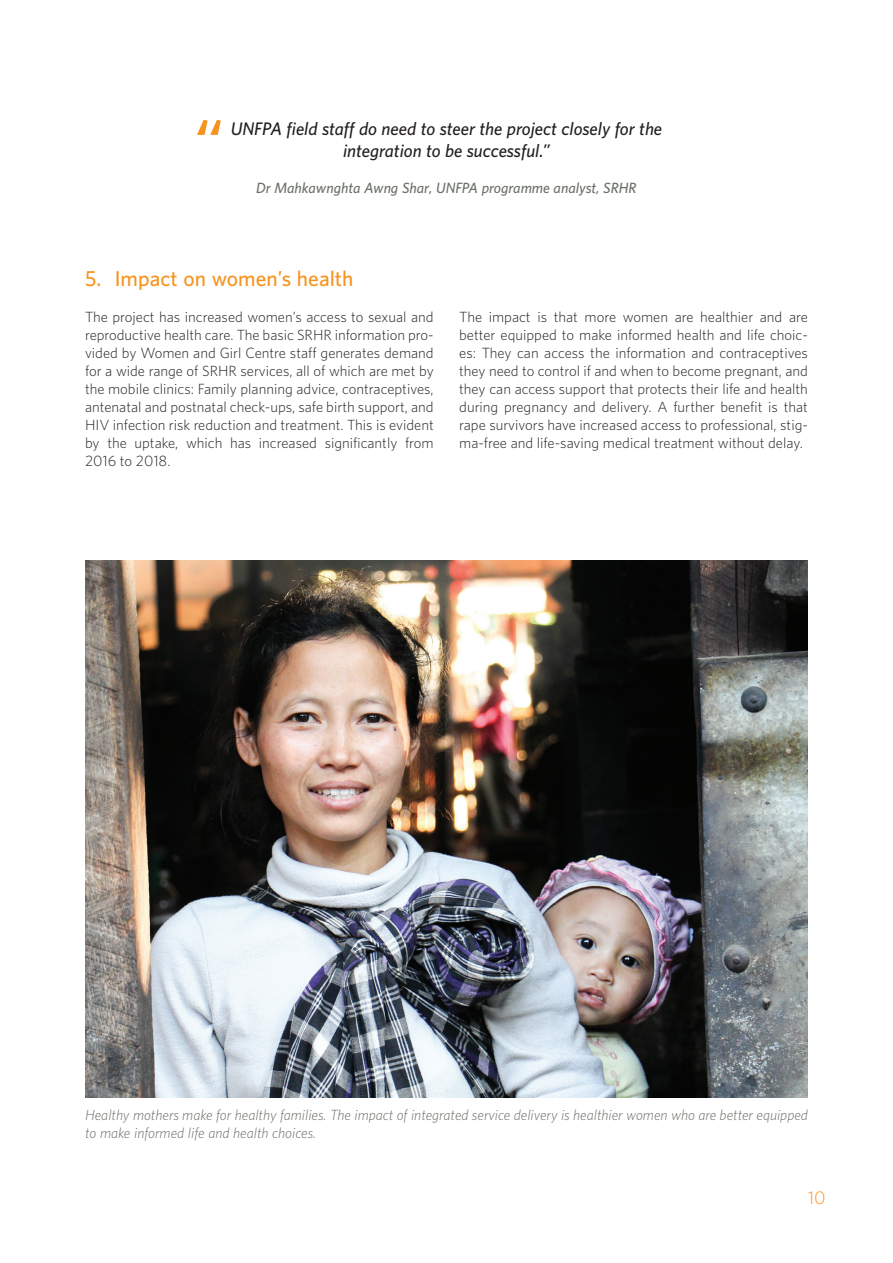
<style>
.page{position:relative;width:893px;height:1263px;background:#fff}
.page>*{position:absolute;margin:0;border:0;box-sizing:border-box;transform-origin:0 0}
.quotes{font:italic 600 66px "UNFPA";color:#f7931d}
.t1{font:600 19.5px "UNFPA";color:#f7931d}
.quotes-2{font:italic 600 16.5px/22.5px "UNFPA";color:#231f20;text-align:center}
.t2{font:300 16.5px "UNFPA";color:#f7931d}
.body{font:300 13.5px/18px "UNFPA";color:#231f20;text-align:justify}
.photo_caption{font:italic 300 13.5px/18px "UNFPA";color:#6a7067}
.quotes-3{font:italic 600 13.5px "UNFPA";color:#6a7067}
</style>
<div class="page">
<img style="left:85px;top:560px;width:723px;height:538px">
<p class="quotes" style="left:190px;top:102px;width:31px">“</p>
<p class="quotes-2" style="left:231px;top:117px;width:433px">UNFPA field staff do need to steer the project closely for the integration to be successful.”</p>
<p class="quotes-3" style="left:256px;top:179px;width:382px">Dr Mahkawnghta Awng Shar, UNFPA programme analyst, SRHR</p>
<p class="t1" style="left:85px;top:266px;width:270px">5. Impact on women’s health</p>
<p class="body" style="left:85px;top:308px;width:350px">The project has increased women’s access to sexual and reproductive health care. The basic SRHR information pro&shy;vided by Women and Girl Centre staff generates demand for a wide range of SRHR services, all of which are met by the mobile clinics: Family planning advice, contraceptives, antenatal and postnatal check-ups, safe birth support, and HIV infection risk reduction and treatment. This is evident by the uptake, which has increased significantly from 2016 to 2018.</p>
<p class="body" style="left:459px;top:308px;width:350px">The impact is that more women are healthier and are better equipped to make informed health and life choic&shy;es: They can access the information and contraceptives they need to control if and when to become pregnant, and they can access support that protects their life and health during pregnancy and delivery. A further benefit is that rape survivors have increased access to professional, stig&shy;ma-free and life-saving medical treatment without delay.</p>
<p class="photo_caption" style="left:85px;top:1105px;width:724px">Healthy mothers make for healthy families. The impact of integrated service delivery is healthier women who are better equipped to make informed life and health choices.</p>
<p class="t2" style="left:808px;top:1188px;width:19px">10</p>
</div>
